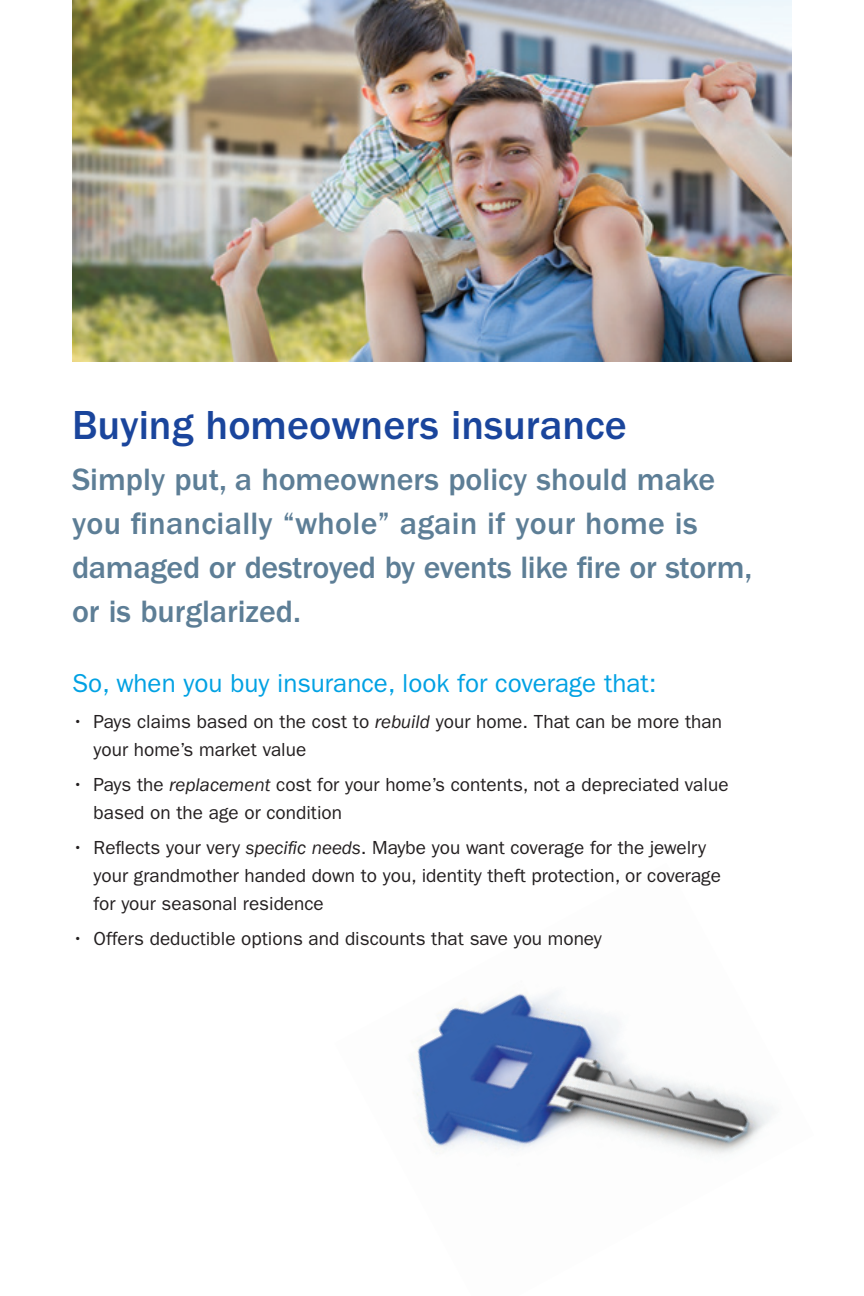
<style>
.page{position:relative;width:864px;height:1296px;background:#fff}
.page>*{position:absolute;margin:0;border:0;box-sizing:border-box;transform-origin:0 0}
.t1{font:500 42px "ITC Franklin Gothic Std";color:#1a459c}
.body{font:500 32px/44px "ITC Franklin Gothic Std";color:#5d7e96}
.subhead{font:26px "ITC Franklin Gothic Std";color:#00a1e3}
.body-2{font:19px/28px "ITC Franklin Gothic Std";color:#231f20}
.s1{font-style:italic}
</style>
<div class="page">
<img style="left:417px;top:992px;width:356px;height:162px">
<img style="left:72px;top:0;width:720px;height:361px">
<p class="t1" style="left:72px;top:402px;width:556px">Buying homeowners insurance</p>
<p class="body" style="left:72px;top:458px;width:682px">Simply put, a homeowners policy should make you financially “whole” again if your home is damaged or destroyed by events like fire or storm, or is burglarized.</p>
<p class="subhead" style="left:72px;top:669px;width:586px">So, when you buy insurance, look for coverage that:</p>
<p class="body-2" style="left:94px;top:707px;width:630px;text-indent:-22px">• Pays claims based on the cost to <span class="s1">rebuild</span> your home. That can be more than your home’s market value</p>
<p class="body-2" style="left:94px;top:771px;width:637px;text-indent:-22px">• Pays the <span class="s1">replacement</span> cost for your home’s contents, not a depreciated value based on the age or condition</p>
<p class="body-2" style="left:94px;top:834px;width:629px;text-indent:-22px">• Reflects your very <span class="s1">specific needs</span>. Maybe you want coverage for the jewelry your grandmother handed down to you, identity theft protection, or coverage for your seasonal residence</p>
<p class="body-2" style="left:72px;top:925px;width:531px">• Offers deductible options and discounts that save you money</p>
</div>
